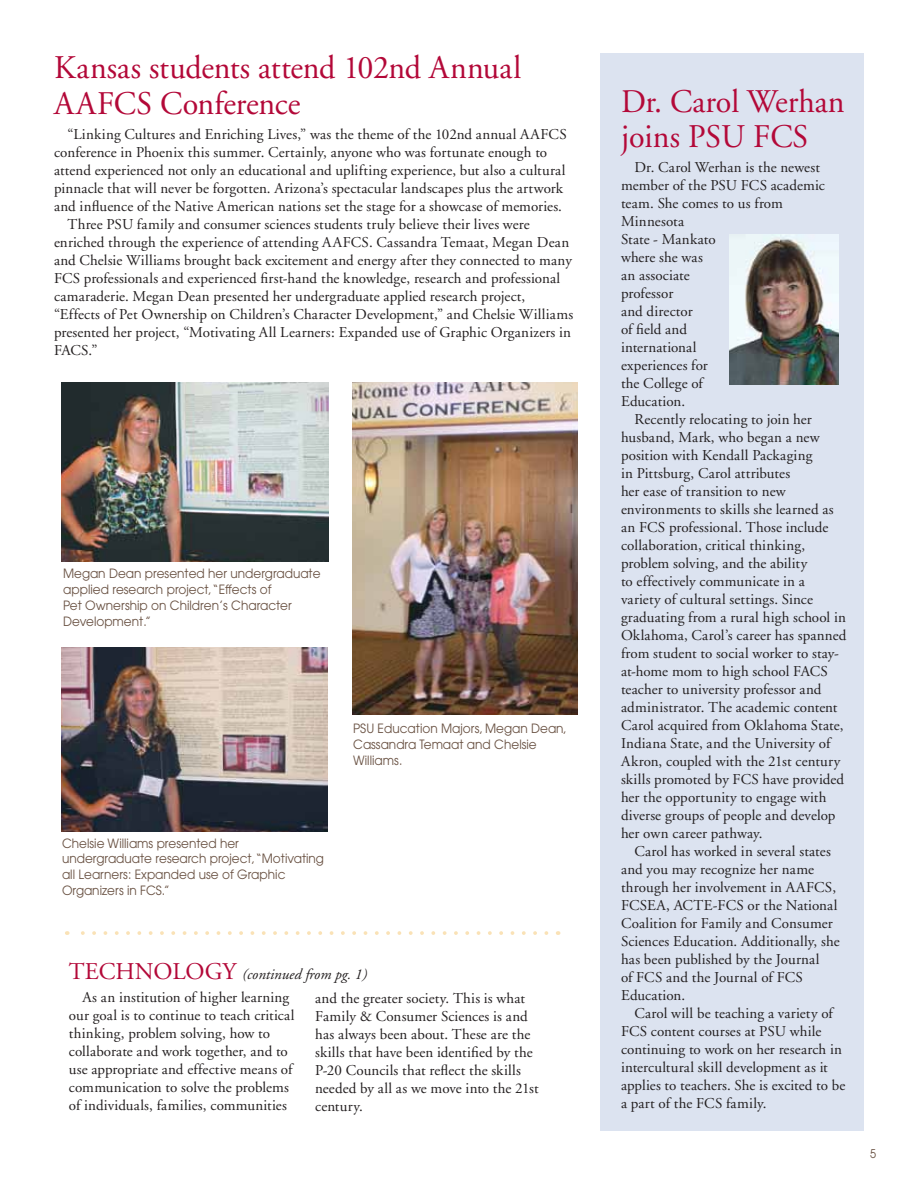
<style>
.page{position:relative;width:918px;height:1188px;background:#fff}
.page>*{position:absolute;margin:0;border:0;box-sizing:border-box;transform-origin:0 0}
.t1{font:33px/34.5px "Adobe Garamond";color:#b30838}
.t2{font:15px/18px "Adobe Garamond";letter-spacing:.01em;color:#231f20}
.t3{font:italic 15px "Adobe Garamond";color:#231f20}
.t4{font:12.75px/15.8px "Avant Garde";color:#685041;scale:.95 1}
.t5{font:12px "Avant Garde";color:#685041;scale:.9 1}
.s1{font-style:normal;font-size:24px;color:#b30838}
</style>
<div class="page">
<div style="left:600px;top:54px;width:264px;height:1077px;background:#dce3f0"></div>
<img style="left:729px;top:235px;width:109px;height:150px">
<img style="left:62px;top:647px;width:266px;height:184px">
<img style="left:62px;top:382px;width:267px;height:180px">
<img style="left:353px;top:382px;width:224px;height:333px">
<svg style="left:67px;top:931px;width:479px;height:4px"></svg>
<h1 class="t1" style="left:54px;top:51px;width:469px;line-height:36px">Kansas students attend 102nd Annual<br>AAFCS Conference</h1>
<p class="t2" style="left:68px;top:126px;width:501px">“Linking Cultures and Enriching Lives,” was the theme of the 102nd annual AAFCS</p>
<p class="t2" style="left:54px;top:144px;width:495px">conference in Phoenix this summer. Certainly, anyone who was fortunate enough to</p>
<p class="t2" style="left:54px;top:162px;width:513px">attend experienced not only an educational and uplifting experience, but also a cultural</p>
<p class="t2" style="left:54px;top:180px;width:511px">pinnacle that will never be forgotten. Arizona’s spectacular landscapes plus the artwork</p>
<p class="t2" style="left:54px;top:198px;width:510px">and influence of the Native American nations set the stage for a showcase of memories.</p>
<p class="t2" style="left:68px;top:216px;width:464px">Three PSU family and consumer sciences students truly believe their lives were</p>
<p class="t2" style="left:54px;top:234px;width:517px">enriched through the experience of attending AAFCS. Cassandra Temaat, Megan Dean</p>
<p class="t2" style="left:54px;top:252px;width:519px">and Chelsie Williams brought back excitement and energy after they connected to many</p>
<p class="t2" style="left:54px;top:270px;width:508px">FCS professionals and experienced first-hand the knowledge, research and professional</p>
<p class="t2" style="left:54px;top:288px;width:473px">camaraderie. Megan Dean presented her undergraduate applied research project,</p>
<p class="t2" style="left:54px;top:306px;width:521px">“Effects of Pet Ownership on Children’s Character Development,” and Chelsie Williams</p>
<p class="t2" style="left:54px;top:324px;width:519px">presented her project, “Motivating All Learners: Expanded use of Graphic Organizers in</p>
<p class="t2" style="left:54px;top:342px;width:45px">FACS.”</p>
<p class="t4" style="left:63px;top:566px;width:273px">Megan Dean presented her undergraduate applied research project,“Effects of<br>Pet Ownership on Children’s Character Development.”</p>
<p class="t4" style="left:62px;top:835px;width:277px">Chelsie Williams presented her undergraduate research project,“Motivating all Learners: Expanded use of Graphic Organizers in FCS.”</p>
<p class="t4" style="left:353px;top:720px;width:227px">PSU Education Majors, Megan Dean,<br>Cassandra Temaat and Chelsie<br>Williams.</p>
<p class="t3" style="left:69px;top:966px;width:300px"><span class="s1">TECHNOLOGY</span> (continued from pg. 1)</p>
<p class="t2" style="left:69px;top:989px;width:227px;text-indent:14px">As an institution of higher learning our goal is to continue to teach critical thinking, problem solving, how to collaborate and work together, and to use appropriate and effective means of communication to solve the problems of individuals, families, communities</p>
<p class="t2" style="left:315px;top:990px;width:225px">and the greater society. This is what<br>Family &amp; Consumer Sciences is and has always been about. These are the skills that have been identified by the<br>P-20 Councils that reflect the skills needed by all as we move into the 21st century.</p>
<h1 class="t1" style="left:621px;top:86px;width:225px">Dr. Carol Werhan joins PSU FCS</h1>
<p class="t2" style="left:621px;top:158px;width:205px;text-indent:14px">Dr. Carol Werhan is the newest member of the PSU FCS academic team. She comes to us from<br>Minnesota<br>State - Mankato<br>where she was<br>an associate<br>professor<br>and director<br>of field and<br>international<br>experiences for<br>the College of<br>Education.</p>
<p class="t2" style="left:621px;top:410px;width:227px;text-indent:14px">Recently relocating to join her husband, Mark, who began a new position with Kendall Packaging<br>in Pittsburg, Carol attributes<br>her ease of transition to new environments to skills she learned as an FCS professional. Those include collaboration, critical thinking, problem solving, and the ability<br>to effectively communicate in a variety of cultural settings. Since graduating from a rural high school in Oklahoma, Carol’s career has spanned from student to social worker to stay&shy;at-home mom to high school FACS teacher to university professor and administrator. The academic content Carol acquired from Oklahoma State, Indiana State, and the University of Akron, coupled with the 21st century skills promoted by FCS have provided her the opportunity to engage with diverse groups of people and develop her own career pathway.</p>
<p class="t2" style="left:621px;top:842px;width:220px;text-indent:14px">Carol has worked in several states and you may recognize her name through her involvement in AAFCS,<br>FCSEA, ACTE-FCS or the National<br>Coalition for Family and Consumer<br>Sciences Education. Additionally, she has been published by the Journal<br>of FCS and the Journal of FCS<br>Education.</p>
<p class="t2" style="left:621px;top:1004px;width:226px;text-indent:14px">Carol will be teaching a variety of FCS content courses at PSU while continuing to work on her research in intercultural skill development as it applies to teachers. She is excited to be a part of the FCS family.</p>
<p class="t5" style="left:870px;top:1147px;width:8px">5</p>
</div>
